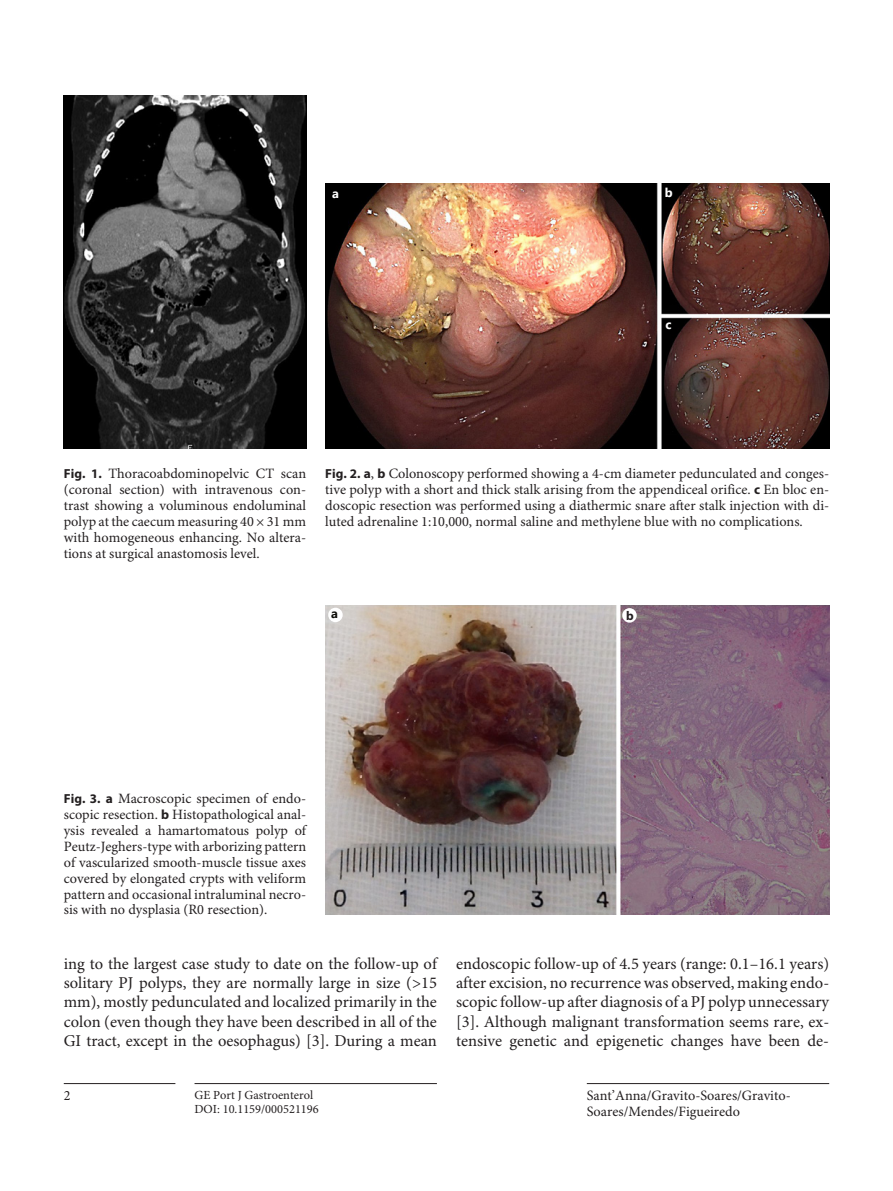
<style>
.page{position:relative;width:893px;height:1191px;background:#fff}
.page>*{position:absolute;margin:0;border:0;box-sizing:border-box;transform-origin:0 0}
.t1{font:16.5px/19px "Minion Pro";color:#231f20;text-align:justify}
.t2{font:14.25px/15.9px "Minion Pro";color:#231f20;text-align:justify}
.t3{font:700 12.75px "Segoe UI";color:#fff}
.t4{font:700 12.75px "Segoe UI";color:#0e0e09}
.t5{font:700 12.75px "Myriad Pro";color:#231f20}
.t6{font:12.3px/14px "Minion Pro";color:#231f20}
.s1{font-family:"Myriad Pro";font-weight:700;font-size:13.2px}
.s2{font-family:"Myriad Pro";font-weight:700;font-size:13.35px}
</style>
<div class="page">
<hr style="left:64px;top:1083px;width:111px;height:1px;background:#231f20">
<hr style="left:195px;top:1083px;width:242px;height:1px;background:#231f20">
<hr style="left:587px;top:1083px;width:242px;height:1px;background:#231f20">
<img style="left:64px;top:96px;width:242px;height:352px">
<img style="left:325px;top:183px;width:504px;height:265px">
<img style="left:325px;top:605px;width:504px;height:309px">
<div style="left:328px;top:607px;width:15px;height:15px;background:#fff;border-radius:50%"></div>
<div style="left:622px;top:608px;width:15px;height:14px;background:#fff;border-radius:50%"></div>
<p class="t3" style="left:332px;top:181px;width:8px">a</p>
<p class="t3" style="left:665px;top:180px;width:9px">b</p>
<p class="t3" style="left:666px;top:312px;width:8px">c</p>
<p class="t2" style="left:64px;top:466px;width:244px"><span class="s1">Fig. 1.</span> Thoracoabdominopelvic CT scan (coronal section) with intravenous con&shy;trast showing a voluminous endoluminal polyp at the caecum measuring 40 × 31 mm with homogeneous enhancing. No altera&shy;tions at surgical anastomosis level.</p>
<p class="t2" style="left:325px;top:466px;width:505px"><span class="s1">Fig. 2.</span> <span class="s2">a</span>, <span class="s2">b</span> Colonoscopy performed showing a 4-cm diameter pedunculated and conges&shy;tive polyp with a short and thick stalk arising from the appendiceal orifice. <span class="s2">c</span> En bloc en&shy;doscopic resection was performed using a diathermic snare after stalk injection with di&shy;luted adrenaline 1:10,000, normal saline and methylene blue with no complications.</p>
<p class="t4" style="left:331px;top:601px;width:8px">a</p>
<p class="t5" style="left:626px;top:607px;width:9px">b</p>
<p class="t2" style="left:64px;top:791px;width:244px"><span class="s1">Fig. 3.</span> <span class="s2">a</span> Macroscopic specimen of endo&shy;scopic resection. <span class="s2">b</span> Histopathological anal&shy;ysis revealed a hamartomatous polyp of Peutz-Jeghers-type with arborizing pattern of vascularized smooth-muscle tissue axes covered by elongated crypts with veliform pattern and occasional intraluminal necro&shy;sis with no dysplasia (R0 resection).</p>
<p class="t1" style="left:64px;top:955px;width:375px">ing to the largest case study to date on the follow-up of solitary PJ polyps, they are normally large in size (&gt;15 mm), mostly pedunculated and localized primarily in the colon (even though they have been described in all of the GI tract, except in the oesophagus) [3]. During a mean</p>
<p class="t1" style="left:456px;top:955px;width:375px">endoscopic follow-up of 4.5 years (range: 0.1–16.1 years) after excision, no recurrence was observed, making endo&shy;scopic follow-up after diagnosis of a PJ polyp unnecessary [3]. Although malignant transformation seems rare, ex&shy;tensive genetic and epigenetic changes have been de-</p>
<p class="t2" style="left:64px;top:1088px;width:8px">2</p>
<p class="t6" style="left:195px;top:1088px;width:126px">GE Port J Gastroenterol<br>DOI: 10.1159/000521196</p>
<p class="t2" style="left:587px;top:1088px;width:205px">Sant’Anna/Gravito-Soares/Gravito-<br>Soares/Mendes/Figueiredo</p>
</div>
